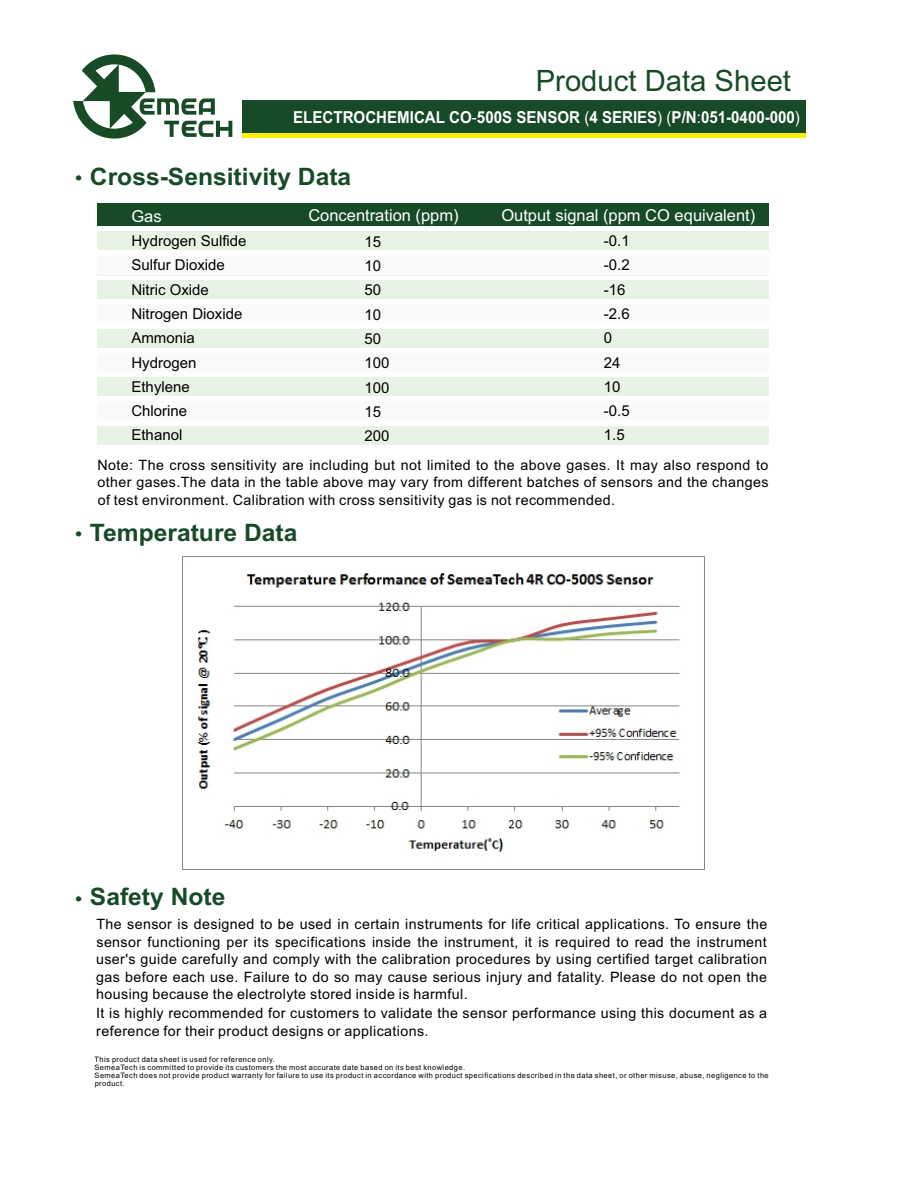
<style>
.page{position:relative;width:918px;height:1188px;background:#fff}
.page>*{position:absolute;margin:0;border:0;box-sizing:border-box;transform-origin:0 0}
.t1{font:29.4px "Arial";color:#174b27}
.t2{font:700 24px "Arial";color:#174b27}
.t3{font:700 16.5px "Arial";color:#fff;scale:.92 1}
.t4{font:16.5px "Arial";color:#fff}
.t5{font:15px/24.3px "Arial";color:#000}
.t6{font:14.25px/17.5px "Arial";letter-spacing:.03em;color:#000;text-align:justify}
.t7{font:7.5px/8.2px "Arial";letter-spacing:.055em;color:#000}
.s1{font-family:"Arial Unicode MS";font-weight:400}
.s2{font-family:"Microsoft Ya Hei";font-size:18.75px}
</style>
<div class="page">
<div style="left:242px;top:100px;width:564px;height:33px;background:#174b27"></div>
<div style="left:97px;top:204px;width:671px;height:22px;background:#174b27"></div>
<div style="left:242px;top:133px;width:564px;height:5px;background:#fff200"></div>
<div style="left:97px;top:232px;width:671px;height:18px;background:#e8f3e5"></div>
<div style="left:97px;top:258px;width:671px;height:18px;background:#f9fbf8"></div>
<div style="left:97px;top:256px;width:671px;height:18px;background:#f9fbf8"></div>
<div style="left:97px;top:280px;width:671px;height:19px;background:#e8f3e5"></div>
<div style="left:97px;top:305px;width:671px;height:18px;background:#f9fbf8"></div>
<div style="left:97px;top:329px;width:671px;height:18px;background:#e8f3e5"></div>
<div style="left:97px;top:353px;width:671px;height:18px;background:#f9fbf8"></div>
<div style="left:97px;top:378px;width:671px;height:18px;background:#e8f3e5"></div>
<div style="left:97px;top:402px;width:671px;height:18px;background:#f9fbf8"></div>
<div style="left:97px;top:426px;width:671px;height:18px;background:#e8f3e5"></div>
<svg style="left:73px;top:54px;width:159px;height:85px"></svg>
<img style="left:196px;top:573px;width:484px;height:279px">
<h1 class="t1" style="left:536px;top:60px;width:257px">Product Data Sheet</h1>
<p class="t3" style="left:293px;top:105px;width:552px">ELECTROCHEMICAL CO<span class="s1">-</span>500S SENSOR <span class="s1">(</span>4 SERIES<span class="s1">) (</span>P/N<span class="s1">:</span>051-0400-000<span class="s1">)</span></p>
<h2 class="t2" style="left:75px;top:160px;width:278px"><span class="s2">·</span> Cross-Sensitivity Data</h2>
<p class="t4" style="left:131px;top:205px;width:32px">Gas</p>
<p class="t4" style="left:308px;top:203px;width:152px">Concentration (ppm)</p>
<p class="t5" style="left:131px;top:228px;width:117px">Hydrogen Sulfide<br>Sulfur Dioxide<br>Nitric Oxide<br>Nitrogen Dioxide<br>Ammonia<br>Hydrogen<br>Ethylene<br>Chlorine<br>Ethanol</p>
<p class="t5" style="left:365px;top:229px;width:27px">15<br>10<br>50<br>10<br>50<br>100<br>100<br>15<br>200</p>
<p class="t6" style="left:98px;top:456px;width:673px">Note: The cross sensitivity are including but not limited to the above gases. It may also respond to other gases.The data in the table above may vary from different batches of sensors and the changes of test environment. Calibration with cross sensitivity gas is not recommended.</p>
<p class="t4" style="left:501px;top:203px;width:256px">Output signal (ppm CO equivalent)</p>
<p class="t5" style="left:604px;top:228px;width:27px">-0.1 -0.2 -16 -2.6<br>0<br>24<br>10 -0.5<br>1.5</p>
<h2 class="t2" style="left:75px;top:515px;width:224px"><span class="s2">·</span> Temperature Data</h2>
<h2 class="t2" style="left:75px;top:880px;width:152px"><span class="s2">·</span> Safety Note</h2>
<p class="t6" style="left:96px;top:915px;width:673px">The sensor is designed to be used in certain instruments for life critical applications. To ensure the sensor functioning per its specifications inside the instrument, it is required to read the instrument user's guide carefully and comply with the calibration procedures by using certified target calibration gas before each use. Failure to do so may cause serious injury and fatality. Please do not open the housing because the electrolyte stored inside is harmful.</p>
<p class="t6" style="left:96px;top:1005px;width:673px">It is highly recommended for customers to validate the sensor performance using this document as a reference for their product designs or applications.</p>
<p class="t7" style="left:95px;top:1055px;width:676px">This product data sheet is used for reference only.<br>SemeaTech is committed to provide its customers the most accurate date based on its best knowledge.<br>SemeaTech does not provide product warranty for failure to use its product in accordance with product specifications described in the data sheet, or other misuse, abuse, negligence to the product.</p>
</div>
